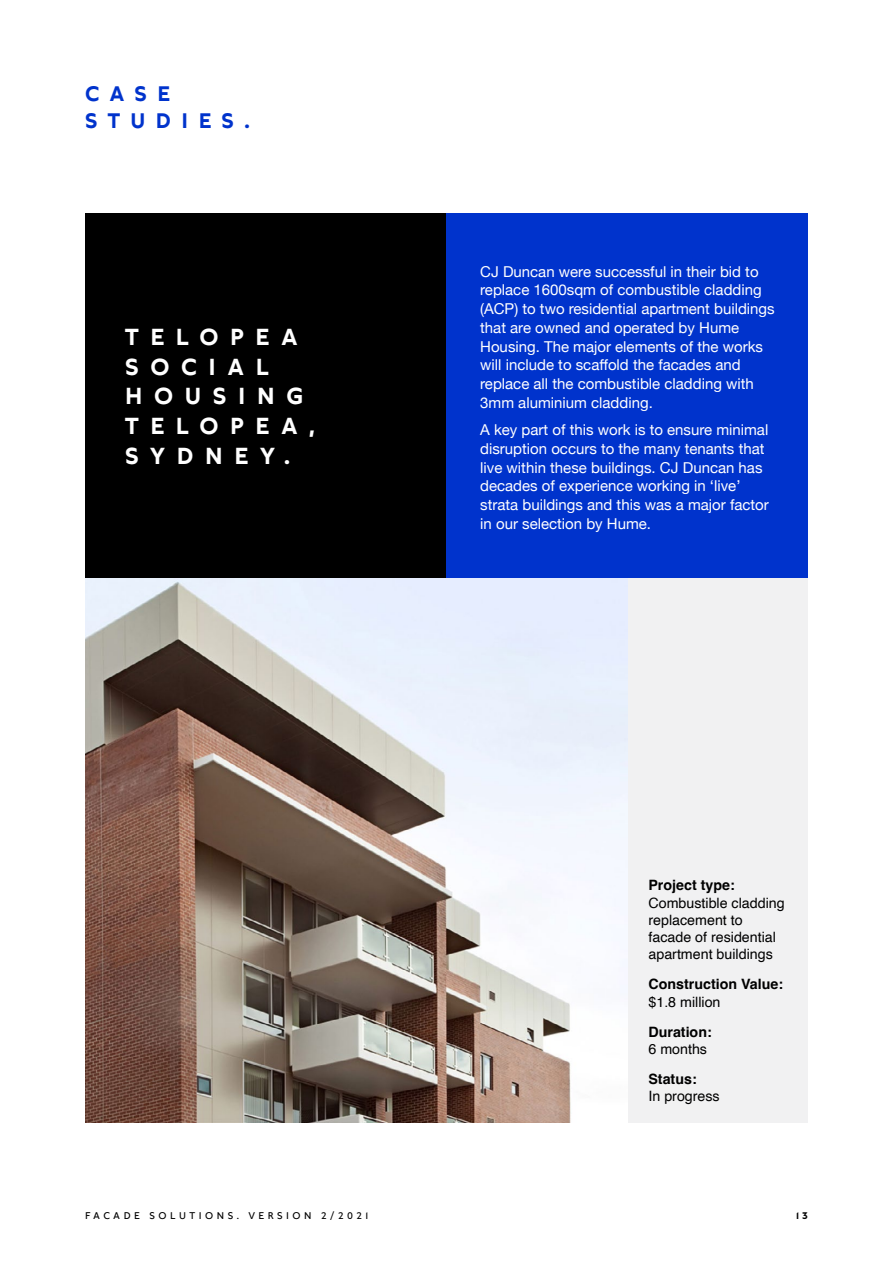
<style>
.page{position:relative;width:893px;height:1263px;background:#fff}
.page>*{position:absolute;margin:0;border:0;box-sizing:border-box;transform-origin:0 0}
.t1{font:700 23.1px/29.8px "Lynstone";letter-spacing:.5em;color:#fff}
.t2{font:700 21px/27px "Lynstone";letter-spacing:.5em;color:#03c}
.t3{font:15px/18.8px "Helvetica Neue";color:#fff}
.t4{font:14.25px/17.2px "Helvetica";color:#000}
.t5{font:700 14.25px "Helvetica";color:#000}
.t6{font:9.75px "Lynstone";letter-spacing:.36em;color:#000}
.t7{font:700 9.75px "Lynstone";color:#000}
</style>
<div class="page">
<div style="left:85px;top:213px;width:361px;height:365px;background:#000"></div>
<div style="left:446px;top:213px;width:362px;height:365px;background:#03c"></div>
<div style="left:627px;top:578px;width:181px;height:544px;background:#f1f1f2"></div>
<img style="left:85px;top:578px;width:542px;height:544px">
<h2 class="t2" style="left:85px;top:81px;width:166px">CASE<br>STUDIES.</h2>
<h1 class="t1" style="left:125px;top:322px;width:191px">TELOPEA<br>SOCIAL<br>HOUSING<br>TELOPEA,<br>SYDNEY.</h1>
<p class="t3" style="left:480px;top:263px;width:296px">CJ Duncan were successful in their bid to replace 1600sqm of combustible cladding (ACP) to two residential apartment buildings that are owned and operated by Hume Housing. The major elements of the works will include to scaffold the facades and replace all the combustible cladding with 3mm aluminium cladding.</p>
<p class="t3" style="left:480px;top:421px;width:290px">A key part of this work is to ensure minimal disruption occurs to the many tenants that live within these buildings. CJ Duncan has decades of experience working in ‘live’ strata buildings and this was a major factor in our selection by Hume.</p>
<p class="t5" style="left:648px;top:877px;width:88px">Project type:</p>
<p class="t4" style="left:648px;top:894px;width:138px">Combustible cladding replacement to facade of residential apartment buildings</p>
<p class="t5" style="left:648px;top:976px;width:136px">Construction Value:</p>
<p class="t4" style="left:648px;top:993px;width:74px">$1.8 million</p>
<p class="t5" style="left:648px;top:1023px;width:65px">Duration:</p>
<p class="t4" style="left:648px;top:1041px;width:60px">6 months</p>
<p class="t5" style="left:648px;top:1070px;width:50px">Status:</p>
<p class="t4" style="left:648px;top:1088px;width:73px">In progress</p>
<p class="t6" style="left:85px;top:1210px;width:285px">FACADE SOLUTIONS. VERSION 2/2021</p>
<p class="t7" style="left:796px;top:1210px;width:13px">1 3</p>
</div>
